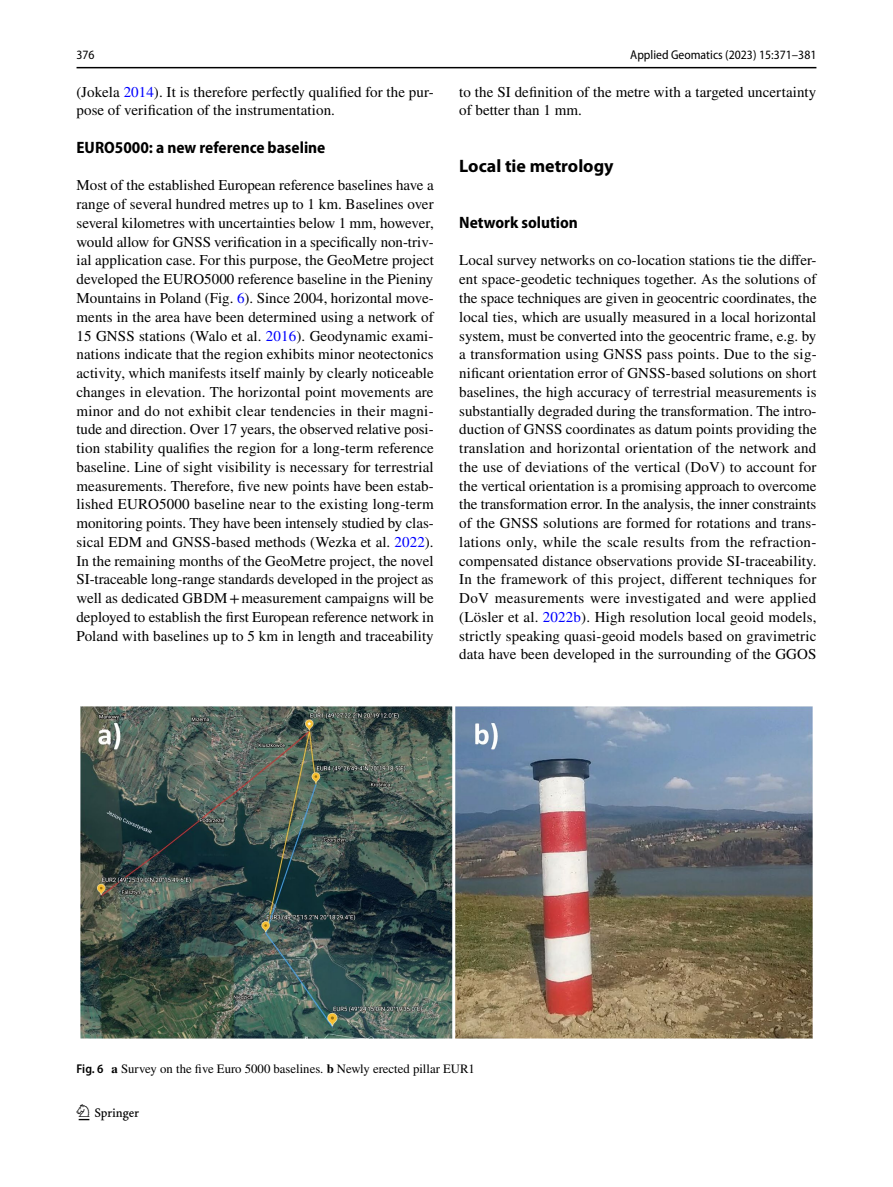
<style>
.page{position:relative;width:893px;height:1187px;background:#fff}
.page>*{position:absolute;margin:0;border:0;box-sizing:border-box;transform-origin:0 0}
.t1{font:22.5px "Springnew Regular 2";color:#000}
.t2{font:700 18px "Myriad Pro";color:#000}
.t3{font:700 semi-condensed 16.5px "Myriad Pro";color:#000}
.t4{font:15px/18.8px "STIX";letter-spacing:.005em;color:#000}
.t5{font:12.75px "STIX";color:#000}
.t6{font:semi-condensed 12.75px "Myriad Pro";color:#000}
.s1{color:#00f}
.s2{font-family:"Myriad Pro";font-weight:600;font-stretch:semi-condensed}
.s3{font-weight:700}
</style>
<div class="page">
<hr style="left:77px;top:67px;width:739px;height:1px;background:#000">
<img style="left:81px;top:706px;width:731px;height:332px">
<p class="t6" style="left:77px;top:48px;width:20px">376</p>
<p class="t6" style="left:630px;top:48px;width:188px">Applied Geomatics (2023) 15:371–381</p>
<p class="t4" style="left:77px;top:83px;width:359px">(Jokela <span class="s1">2014</span>). It is therefore perfectly qualified for the pur&shy;pose of verification of the instrumentation.</p>
<p class="t3" style="left:77px;top:138px;width:250px">EURO5000: a new reference baseline</p>
<p class="t4" style="left:77px;top:177px;width:359px;text-align:justify">Most of the established European reference baselines have a range of several hundred metres up to 1 km. Baselines over several kilometres with uncertainties below 1 mm, however, would allow for GNSS verification in a specifically non-triv&shy;ial application case. For this purpose, the GeoMetre project developed the EURO5000 reference baseline in the Pieniny Mountains in Poland (Fig. <span class="s1">6</span>). Since 2004, horizontal move&shy;ments in the area have been determined using a network of 15 GNSS stations (Walo et al. <span class="s1">2016</span>). Geodynamic exami&shy;nations indicate that the region exhibits minor neotectonics activity, which manifests itself mainly by clearly noticeable changes in elevation. The horizontal point movements are minor and do not exhibit clear tendencies in their magni&shy;tude and direction. Over 17 years, the observed relative posi&shy;tion stability qualifies the region for a long-term reference baseline. Line of sight visibility is necessary for terrestrial measurements. Therefore, five new points have been estab&shy;lished EURO5000 baseline near to the existing long-term monitoring points. They have been intensely studied by clas&shy;sical EDM and GNSS-based methods (Wezka et al. <span class="s1">2022</span>).<br>In the remaining months of the GeoMetre project, the novel SI-traceable long-range standards developed in the project as well as dedicated GBDM+measurement campaigns will be deployed to establish the first European reference network in Poland with baselines up to 5 km in length and traceability</p>
<p class="t4" style="left:459px;top:83px;width:359px">to the SI definition of the metre with a targeted uncertainty of better than 1 mm.</p>
<p class="t2" style="left:459px;top:154px;width:156px">Local tie metrology</p>
<p class="t3" style="left:459px;top:213px;width:120px">Network solution</p>
<p class="t4" style="left:459px;top:252px;width:359px;text-align:justify">Local survey networks on co-location stations tie the differ&shy;ent space-geodetic techniques together. As the solutions of the space techniques are given in geocentric coordinates, the local ties, which are usually measured in a local horizontal system, must be converted into the geocentric frame, e.g. by a transformation using GNSS pass points. Due to the sig&shy;nificant orientation error of GNSS-based solutions on short baselines, the high accuracy of terrestrial measurements is substantially degraded during the transformation. The intro&shy;duction of GNSS coordinates as datum points providing the translation and horizontal orientation of the network and the use of deviations of the vertical (DoV) to account for the vertical orientation is a promising approach to overcome the transformation error. In the analysis, the inner constraints of the GNSS solutions are formed for rotations and trans&shy;lations only, while the scale results from the refraction&shy;compensated distance observations provide SI-traceability.<br>In the framework of this project, different techniques for DoV measurements were investigated and were applied (Lösler et al. <span class="s1">2022b</span>). High resolution local geoid models, strictly speaking quasi-geoid models based on gravimetric data have been developed in the surrounding of the GGOS</p>
<p class="t5" style="left:77px;top:1060px;width:400px"><span class="s2">Fig. 6</span> <span class="s3">a</span> Survey on the five Euro 5000 baselines. <span class="s3">b</span> Newly erected pillar EUR1</p>
<h1 class="t1" style="left:79px;top:1104px;width:62px">1 3</h1>
</div>
